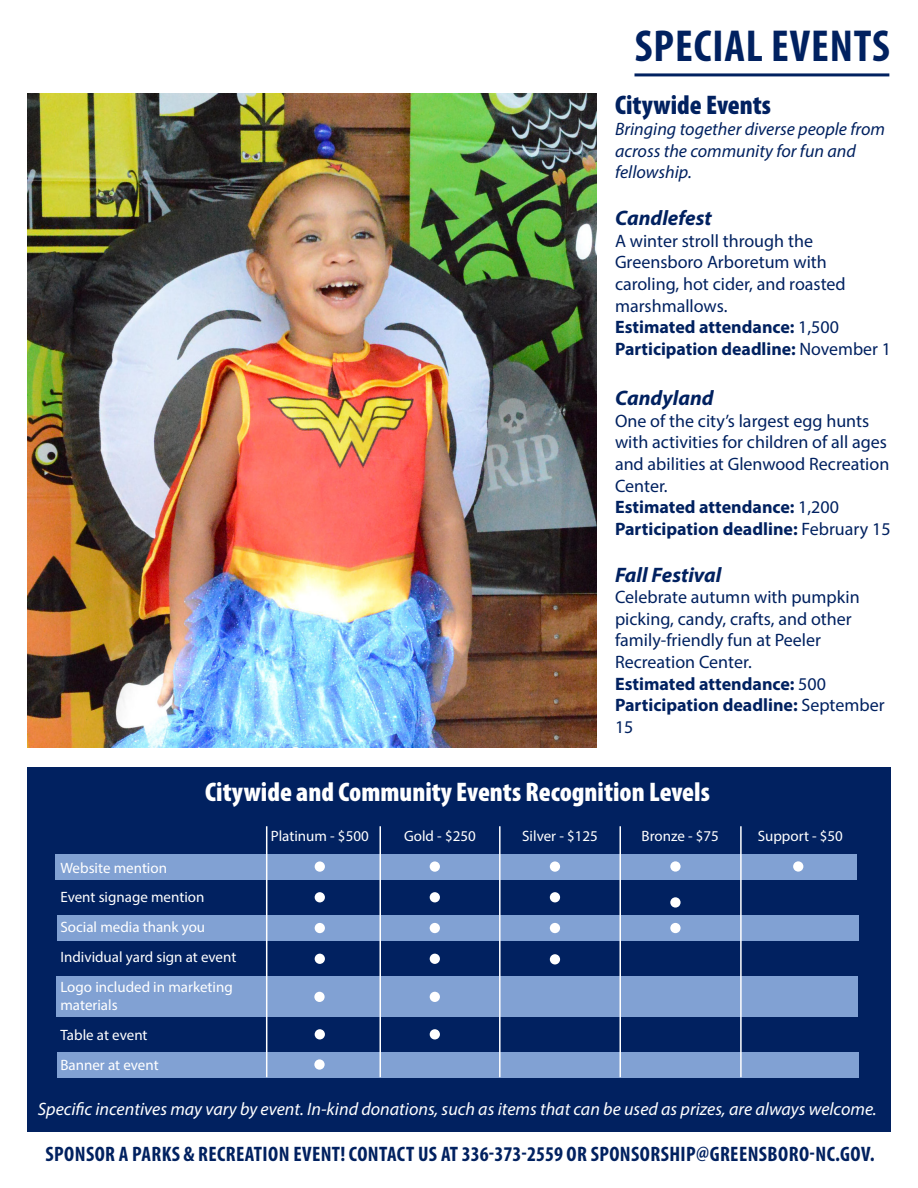
<style>
.page{position:relative;width:918px;height:1188px;background:#fff}
.page>*{position:absolute;margin:0;border:0;box-sizing:border-box;transform-origin:0 0}
.t1{font:700 condensed 45px "Myriad Pro";letter-spacing:.02em;color:#012160}
.t2{font:900 condensed 27px "Myriad Pro";color:#fff}
.t3{font:900 condensed 27px "Myriad Pro";color:#012160}
.t4{font:700 condensed 21px "Myriad Pro";letter-spacing:.02em;color:#012160}
.t5{font:italic 700 21px "Myriad Pro";color:#012160}
.t6{font:18px/21.6px "Myriad Pro";color:#012160}
.t7{font:700 18px/21.6px "Myriad Pro";color:#012160}
.t8{font:italic 18px "Myriad Pro";color:#fff}
.t9{font:italic 18px/21.6px "Myriad Pro";color:#012160}
.t10{font:15px/18px "Myriad Pro";color:#fff}
.s1{font-weight:700}
.s2{font-weight:400}
</style>
<div class="page">
<div style="left:27px;top:767px;width:864px;height:365px;background:#012160"></div>
<div style="left:56px;top:854px;width:801px;height:25px;background:#81a1d3"></div>
<div style="left:57px;top:915px;width:802px;height:26px;background:#81a1d3"></div>
<div style="left:57px;top:1052px;width:802px;height:25px;background:#81a1d3"></div>
<div style="left:56px;top:977px;width:801px;height:40px;background:#81a1d3"></div>
<hr style="left:499px;top:826px;width:2px;height:251px;background:#fff">
<hr style="left:266px;top:826px;width:1px;height:251px;background:#fff">
<hr style="left:380px;top:826px;width:1px;height:251px;background:#fff">
<hr style="left:620px;top:826px;width:1px;height:251px;background:#fff">
<hr style="left:740px;top:826px;width:2px;height:251px;background:#fff">
<div style="left:793px;top:861px;width:10px;height:11px;background:#fff;border-radius:50%"></div>
<div style="left:670px;top:861px;width:11px;height:11px;background:#fff;border-radius:50%"></div>
<div style="left:550px;top:861px;width:10px;height:11px;background:#fff;border-radius:50%"></div>
<div style="left:430px;top:861px;width:10px;height:11px;background:#fff;border-radius:50%"></div>
<div style="left:315px;top:861px;width:10px;height:11px;background:#fff;border-radius:50%"></div>
<div style="left:315px;top:892px;width:10px;height:10px;background:#fff;border-radius:50%"></div>
<div style="left:430px;top:892px;width:10px;height:10px;background:#fff;border-radius:50%"></div>
<div style="left:550px;top:892px;width:10px;height:10px;background:#fff;border-radius:50%"></div>
<div style="left:315px;top:923px;width:10px;height:10px;background:#fff;border-radius:50%"></div>
<div style="left:315px;top:954px;width:10px;height:10px;background:#fff;border-radius:50%"></div>
<div style="left:314px;top:992px;width:11px;height:10px;background:#fff;border-radius:50%"></div>
<div style="left:315px;top:1029px;width:10px;height:10px;background:#fff;border-radius:50%"></div>
<div style="left:314px;top:1059px;width:11px;height:11px;background:#fff;border-radius:50%"></div>
<div style="left:430px;top:923px;width:10px;height:10px;background:#fff;border-radius:50%"></div>
<div style="left:430px;top:954px;width:10px;height:10px;background:#fff;border-radius:50%"></div>
<div style="left:430px;top:992px;width:10px;height:10px;background:#fff;border-radius:50%"></div>
<div style="left:430px;top:1029px;width:10px;height:10px;background:#fff;border-radius:50%"></div>
<div style="left:550px;top:923px;width:10px;height:10px;background:#fff;border-radius:50%"></div>
<div style="left:670px;top:923px;width:11px;height:10px;background:#fff;border-radius:50%"></div>
<div style="left:670px;top:897px;width:11px;height:11px;background:#fff;border-radius:50%"></div>
<div style="left:550px;top:954px;width:10px;height:10px;background:#fff;border-radius:50%"></div>
<hr style="left:634px;top:73px;width:255px;height:3px;background:#012160">
<img style="left:27px;top:93px;width:570px;height:655px">
<p class="t1" style="left:635px;top:18px;width:257px">SPECIAL EVENTS</p>
<p class="t3" style="left:615px;top:87px;width:158px">Citywide Events</p>
<p class="t9" style="left:615px;top:118px;width:272px">Bringing together diverse people from across the community for fun and fellowship.</p>
<p class="t5" style="left:615px;top:205px;width:98px">Candlefest</p>
<p class="t6" style="left:615px;top:230px;width:232px">A winter stroll through the<br>Greensboro Arboretum with caroling, hot cider, and roasted marshmallows.<br><span class="s1">Estimated attendance:</span> 1,500</p>
<p class="t7" style="left:615px;top:337px;width:277px">Participation deadline: <span class="s2">November 1</span></p>
<p class="t5" style="left:615px;top:385px;width:100px">Candyland</p>
<p class="t6" style="left:615px;top:410px;width:276px">One of the city’s largest egg hunts with activities for children of all ages and abilities at Glenwood Recreation<br>Center.</p>
<p class="t7" style="left:615px;top:496px;width:225px">Estimated attendance: <span class="s2">1,200</span></p>
<p class="t7" style="left:615px;top:517px;width:277px">Participation deadline: <span class="s2">February 15</span></p>
<p class="t5" style="left:615px;top:561px;width:108px">Fall Festival</p>
<p class="t6" style="left:615px;top:586px;width:246px">Celebrate autumn with pumpkin picking, candy, crafts, and other family-friendly fun at Peeler<br>Recreation Center.</p>
<p class="t7" style="left:615px;top:672px;width:213px">Estimated attendance: <span class="s2">500</span></p>
<p class="t7" style="left:615px;top:694px;width:271px">Participation deadline: <span class="s2">September<br>15</span></p>
<p class="t2" style="left:205px;top:775px;width:506px">Citywide and Community Events Recognition Levels</p>
<p class="t10" style="left:271px;top:826px;width:99px">Platinum - $500</p>
<p class="t10" style="left:404px;top:826px;width:73px">Gold - $250</p>
<p class="t10" style="left:522px;top:826px;width:77px">Silver - $125</p>
<p class="t10" style="left:642px;top:826px;width:79px">Bronze - $75</p>
<p class="t10" style="left:758px;top:826px;width:87px">Support - $50</p>
<p class="t10" style="left:60px;top:858px;width:108px">Website mention</p>
<p class="t10" style="left:60px;top:888px;width:145px">Event signage mention</p>
<p class="t10" style="left:60px;top:918px;width:146px">Social media thank you</p>
<p class="t10" style="left:60px;top:948px;width:177px">Individual yard sign at event</p>
<p class="t10" style="left:60px;top:978px;width:174px">Logo included in marketing materials</p>
<p class="t10" style="left:60px;top:1026px;width:89px">Table at event</p>
<p class="t10" style="left:60px;top:1056px;width:100px">Banner at event</p>
<p class="t8" style="left:38px;top:1097px;width:840px">Specific incentives may vary by event. In-kind donations, such as items that can be used as prizes, are always welcome.</p>
<p class="t4" style="left:46px;top:1140px;width:831px">SPONSOR A PARKS &amp; RECREATION EVENT! CONTACT US AT 336-373-2559 OR SPONSORSHIP@GREENSBORO-NC.GOV.</p>
</div>
